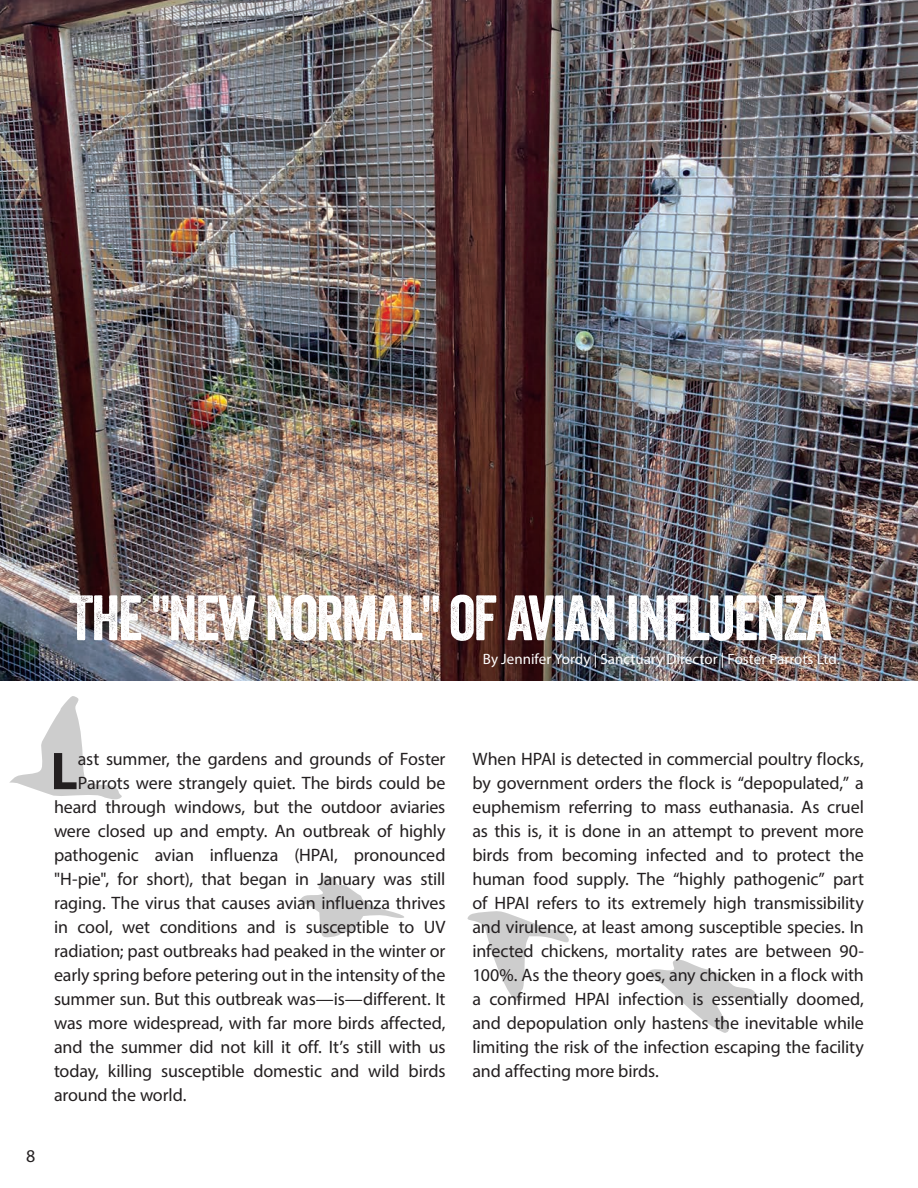
<style>
.page{position:relative;width:918px;height:1188px;background:#fff}
.page>*{position:absolute;margin:0;border:0;box-sizing:border-box;transform-origin:0 0}
.Headline_Smaller{font:61.95px "Veneer";letter-spacing:-.03em;color:#fff}
.Body_Text_12_15{font:700 53.55px "Myriad Pro";color:#231f20}
.Body_Text_12_15-2{font:18px/24px "Myriad Pro";letter-spacing:-.01em;color:#231f20;text-align:justify}
.Body_Text_11_13{font:15px "Myriad Pro";color:#fff}
</style>
<div class="page">
<svg style="left:646px;top:959px;width:110px;height:74px"></svg>
<svg style="left:467px;top:911px;width:102px;height:90px"></svg>
<svg style="left:299px;top:875px;width:105px;height:63px"></svg>
<svg style="left:9px;top:696px;width:113px;height:104px"></svg>
<img style="left:0;top:0;width:918px;height:680px">
<p class="Headline_Smaller" style="left:69px;top:580px;width:765px">THE "NEW NORMAL" OF AVIAN INFLUENZA</p>
<p class="Body_Text_11_13" style="left:483px;top:649px;width:359px">By Jennifer Yordy | Sanctuary Director | Foster Parrots Ltd.</p>
<p class="Body_Text_12_15" style="left:50px;top:736px;width:29px">L</p>
<p class="Body_Text_12_15-2" style="left:78px;top:747px;width:369px">ast summer, the gardens and grounds of Foster</p>
<p class="Body_Text_12_15-2" style="left:78px;top:771px;width:369px">Parrots were strangely quiet. The birds could be</p>
<p class="Body_Text_12_15-2" style="left:54px;top:795px;width:393px">heard through windows, but the outdoor aviaries</p>
<p class="Body_Text_12_15-2" style="left:54px;top:819px;width:393px">were closed up and empty. An outbreak of highly</p>
<p class="Body_Text_12_15-2" style="left:54px;top:843px;width:393px">pathogenic avian influenza (HPAI, pronounced</p>
<p class="Body_Text_12_15-2" style="left:54px;top:867px;width:393px">"H-pie", for short), that began in January was still</p>
<p class="Body_Text_12_15-2" style="left:54px;top:891px;width:393px">raging. The virus that causes avian influenza thrives</p>
<p class="Body_Text_12_15-2" style="left:54px;top:915px;width:393px">in cool, wet conditions and is susceptible to UV</p>
<p class="Body_Text_12_15-2" style="left:54px;top:939px;width:393px">radiation; past outbreaks had peaked in the winter or</p>
<p class="Body_Text_12_15-2" style="left:54px;top:963px;width:393px">early spring before petering out in the intensity of the</p>
<p class="Body_Text_12_15-2" style="left:54px;top:987px;width:393px">summer sun. But this outbreak was—is—different. It</p>
<p class="Body_Text_12_15-2" style="left:54px;top:1011px;width:393px">was more widespread, with far more birds affected,</p>
<p class="Body_Text_12_15-2" style="left:54px;top:1035px;width:393px">and the summer did not kill it off. It’s still with us</p>
<p class="Body_Text_12_15-2" style="left:54px;top:1059px;width:393px">today, killing susceptible domestic and wild birds</p>
<p class="Body_Text_12_15-2" style="left:54px;top:1083px;width:134px">around the world.</p>
<p class="Body_Text_12_15-2" style="left:26px;top:1144px;width:11px">8</p>
<p class="Body_Text_12_15-2" style="left:473px;top:747px;width:393px">When HPAI is detected in commercial poultry flocks, by government orders the flock is “depopulated,” a euphemism referring to mass euthanasia. As cruel as this is, it is done in an attempt to prevent more birds from becoming infected and to protect the human food supply. The “highly pathogenic” part of HPAI refers to its extremely high transmissibility and virulence, at least among susceptible species. In infected chickens, mortality rates are between 90- 100%. As the theory goes, any chicken in a flock with a confirmed HPAI infection is essentially doomed, and depopulation only hastens the inevitable while limiting the risk of the infection escaping the facility and affecting more birds.</p>
</div>
